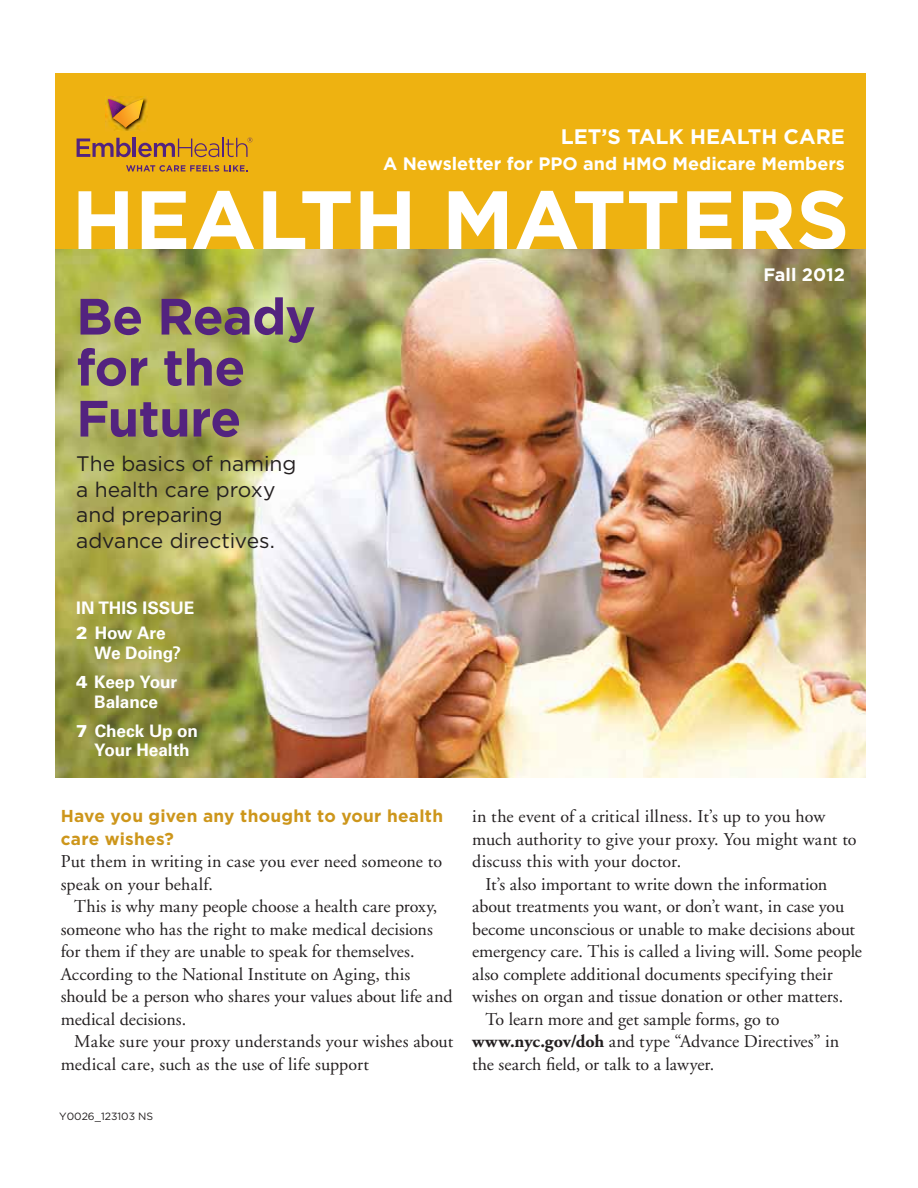
<style>
.page{position:relative;width:918px;height:1188px;background:#fff}
.page>*{position:absolute;margin:0;border:0;box-sizing:border-box;transform-origin:0 0}
.t1{font:700 83.25px "Gotham";color:#fff}
.t2{font:700 51px/51px "Gotham";letter-spacing:-.01em;color:#53237f}
.t3{font:21px/25.5px "Gotham";color:#231f20}
.t4{font:700 21px "Gotham";color:#fff}
.t5{font:18px/22.5px "Adobe Garamond";color:#231f20}
.t6{font:700 18px "Gotham";color:#fff}
.t7{font:700 17.25px/29.2px "Univers LT";letter-spacing:-.005em;color:#fff}
.t8{font:700 17.25px/22.5px "Gotham";letter-spacing:.015em;color:#cd961b}
.t9{font:10.5px "Gotham";color:#231f20}
.s1{font-weight:900}
.s2{font-weight:700}
</style>
<div class="page">
<div style="left:55px;top:73px;width:810px;height:179px;background:#eeb211"></div>
<img style="left:105px;top:97px;width:42px;height:34px">
<svg style="left:108px;top:99px;width:35px;height:29px"></svg>
<svg style="left:77px;top:138px;width:54px;height:19px"></svg>
<hr style="left:133px;top:138px;width:3px;height:19px;background:#53237f">
<svg style="left:138px;top:137px;width:114px;height:20px"></svg>
<svg style="left:126px;top:165px;width:121px;height:7px"></svg>
<img style="left:55px;top:250px;width:810px;height:527px">
<p class="t4" style="left:561px;top:129px;width:286px">LET’S TALK HEALTH CARE</p>
<p class="t6" style="left:383px;top:157px;width:463px">A Newsletter for PPO and HMO Medicare Members</p>
<h1 class="t1" style="left:72px;top:190px;width:779px">HEALTH MATTERS</h1>
<h2 class="t2" style="left:76px;top:295px;width:241px">Be Ready for the<br>Future</h2>
<p class="t3" style="left:76px;top:452px;width:222px">The basics of naming a health care proxy and preparing advance directives.</p>
<p class="t6" style="left:764px;top:268px;width:83px">Fall 2012</p>
<p class="t7" style="left:76px;top:597px;width:120px;line-height:24.9px">IN THIS ISSUE<br><span class="s1">2</span> How Are</p>
<p class="t7" style="left:76px;top:639px;width:106px;text-align:right">We Doing?<br><span class="s1">4</span> Keep Your</p>
<p class="t7" style="left:76px;top:688px;width:123px;text-indent:18px">Balance<br><span class="s1">7</span> Check Up on</p>
<p class="t7" style="left:94px;top:737px;width:97px">Your Health</p>
<p class="t8" style="left:61px;top:807px;width:384px">Have you given any thought to your health care wishes?</p>
<p class="t5" style="left:61px;top:852px;width:383px">Put them in writing in case you ever need someone to speak on your behalf.</p>
<p class="t5" style="left:61px;top:897px;width:393px;text-indent:14px">This is why many people choose a health care proxy, someone who has the right to make medical decisions for them if they are unable to speak for themselves.<br>According to the National Institute on Aging, this should be a person who shares your values about life and medical decisions.</p>
<p class="t5" style="left:61px;top:1032px;width:394px;text-indent:14px">Make sure your proxy understands your wishes about medical care, such as the use of life support</p>
<p class="t9" style="left:59px;top:1112px;width:96px">Y0026_123103 NS</p>
<p class="t5" style="left:472px;top:807px;width:355px">in the event of a critical illness. It’s up to you how</p>
<p class="t5" style="left:472px;top:830px;width:386px">much authority to give your proxy. You might want to</p>
<p class="t5" style="left:472px;top:852px;width:211px">discuss this with your doctor.</p>
<p class="t5" style="left:486px;top:875px;width:343px">It’s also important to write down the information</p>
<p class="t5" style="left:472px;top:897px;width:374px">about treatments you want, or don’t want, in case you</p>
<p class="t5" style="left:472px;top:920px;width:385px">become unconscious or unable to make decisions about</p>
<p class="t5" style="left:472px;top:942px;width:391px">emergency care. This is called a living will. Some people</p>
<p class="t5" style="left:472px;top:965px;width:362px">also complete additional documents specifying their</p>
<p class="t5" style="left:472px;top:987px;width:373px">wishes on organ and tissue donation or other matters.</p>
<p class="t5" style="left:486px;top:1010px;width:295px">To learn more and get sample forms, go to</p>
<p class="t5" style="left:472px;top:1032px;width:369px"><span class="s2">www.nyc.gov/doh</span> and type “Advance Directives” in</p>
<p class="t5" style="left:472px;top:1055px;width:244px">the search field, or talk to a lawyer.</p>
</div>
